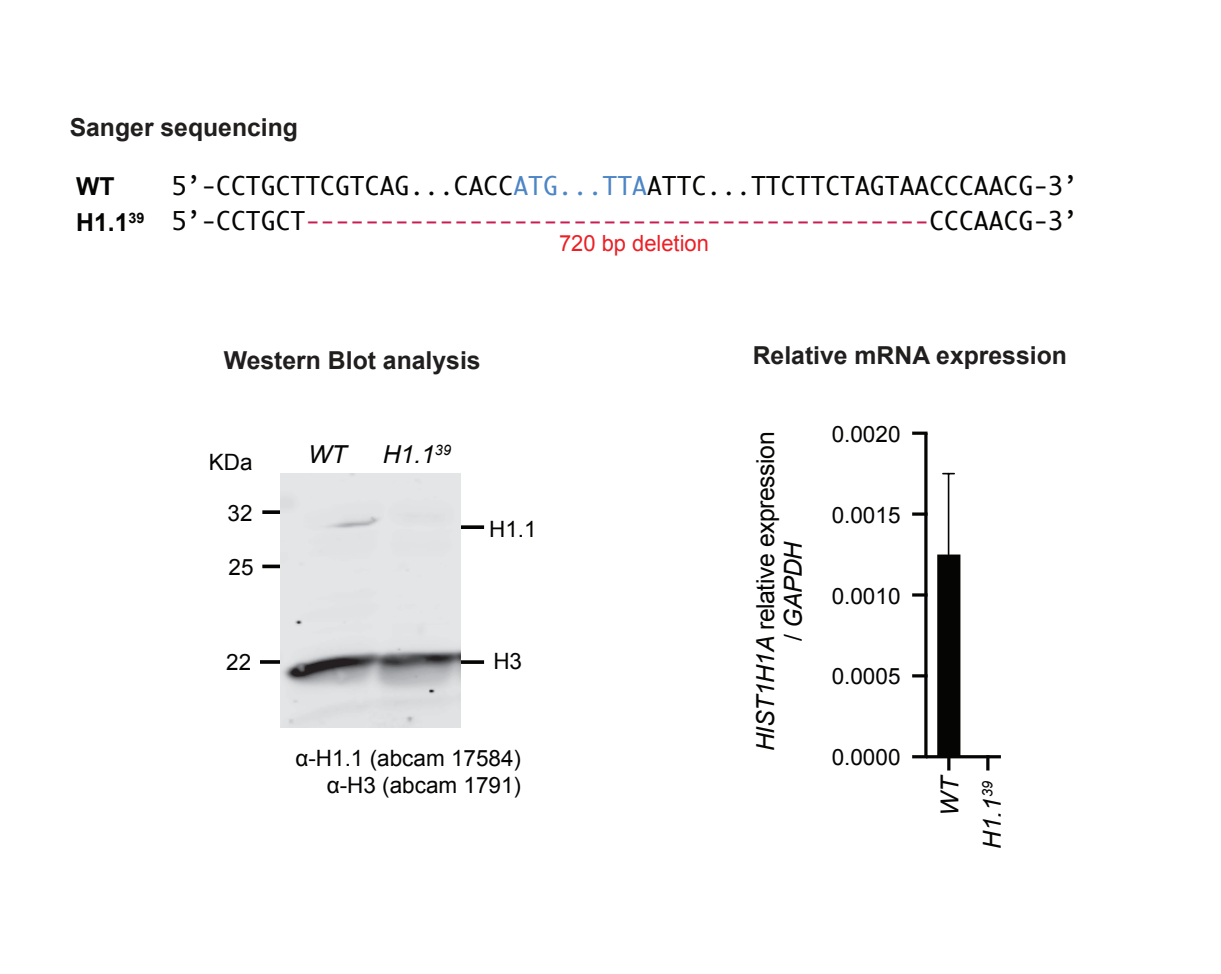
<style>
.page{position:relative;width:1221px;height:974px;background:#fff}
.page>*{position:absolute;margin:0;border:0;box-sizing:border-box;transform-origin:0 0}
.t1{font:24.75px/35.1px "Monaco";color:#050504;text-align:right}
.t2{font:700 24.75px "Arial";color:#211e1e}
.t3{font:24.75px/27.7px "Arial";letter-spacing:-.02em;color:#050504;text-align:center}
.t4{font:italic 24.75px/42.5px "Arial";color:#050504;text-align:right}
.t5{font:700 24.75px "Arial";color:#050504}
.t6{font:22.5px/27px "Arial";color:#050504;text-align:right}
.t7{font:22.28px "Arial";color:#ec1f26}
.s1{color:#4d85c5}
.s2{font-family:"Arial";font-weight:700}
.s3{color:#c81d52}
.s4{font-style:italic}
</style>
<div class="page">
<svg style="left:264px;top:510px;width:17px;height:4px"></svg>
<svg style="left:264px;top:564px;width:17px;height:4px"></svg>
<svg style="left:262px;top:660px;width:19px;height:4px"></svg>
<svg style="left:463px;top:525px;width:19px;height:4px"></svg>
<svg style="left:463px;top:660px;width:19px;height:4px"></svg>
<div style="left:939px;top:557px;width:19px;height:200px;background:#050504"></div>
<div style="left:937px;top:554px;width:23px;height:205px;border:5px solid #050504"></div>
<hr style="left:926px;top:755px;width:75px;height:3px;background:#050504">
<svg style="left:947px;top:758px;width:3px;height:11px"></svg>
<svg style="left:986px;top:758px;width:3px;height:11px"></svg>
<hr style="left:924px;top:433px;width:3px;height:324px;background:#050504">
<svg style="left:913px;top:755px;width:13px;height:3px"></svg>
<svg style="left:913px;top:674px;width:12px;height:3px"></svg>
<svg style="left:913px;top:593px;width:12px;height:3px"></svg>
<svg style="left:913px;top:512px;width:12px;height:4px"></svg>
<svg style="left:913px;top:431px;width:13px;height:4px"></svg>
<hr style="left:947px;top:474px;width:2px;height:80px;background:#050504">
<img style="left:281px;top:473px;width:179px;height:254px">
<p class="t2" style="left:70px;top:111px;width:230px">Sanger sequencing</p>
<p class="t1" style="left:76px;top:167px;width:1003px">5’-CCTGCTTCGTCAG...CACC<span class="s1">ATG...TTA</span>ATTC...TTCTTCTAGTAACCCAACG-3’<br><span class="s2">H1.1</span><sup>39</sup> 5’-CCTGCT<span class="s3">------------------------------------------</span>CCCAACG-3’</p>
<p class="t5" style="left:76px;top:170px;width:40px">WT</p>
<p class="t7" style="left:559px;top:229px;width:151px">720 bp deletion</p>
<p class="t2" style="left:224px;top:344px;width:258px">Western Blot analysis</p>
<p class="t2" style="left:752px;top:339px;width:316px">Relative mRNA expression</p>
<p class="t6" style="left:831px;top:421px;width:70px">0.0020</p>
<p class="t3" style="left:751px;top:751px;width:321px;rotate:-90deg"><span class="s4">HIST1H1A</span> relative expression / <span class="s4">GAPDH</span></p>
<p class="t6" style="left:209px;top:448px;width:45px">KDa</p>
<p class="t4" style="left:308px;top:433px;width:40px">WT</p>
<p class="t4" style="left:383px;top:433px;width:70px">H1.1<sup>39</sup></p>
<p class="t6" style="left:227px;top:499px;width:27px">32</p>
<p class="t6" style="left:831px;top:501px;width:70px">0.0015</p>
<p class="t6" style="left:489px;top:516px;width:49px">H1.1</p>
<p class="t6" style="left:228px;top:553px;width:27px">25</p>
<p class="t6" style="left:831px;top:582px;width:70px">0.0010</p>
<p class="t6" style="left:493px;top:648px;width:30px">H3</p>
<p class="t6" style="left:226px;top:649px;width:27px">22</p>
<p class="t6" style="left:831px;top:663px;width:70px">0.0005</p>
<p class="t6" style="left:295px;top:744px;width:227px">α-H1.1 (abcam 17584) α-H3 (abcam 1791)</p>
<p class="t6" style="left:831px;top:744px;width:70px">0.0000</p>
<p class="t4" style="left:928px;top:849px;width:76px;rotate:-90deg">WT<br>H1.1<sup>39</sup></p>
</div>
